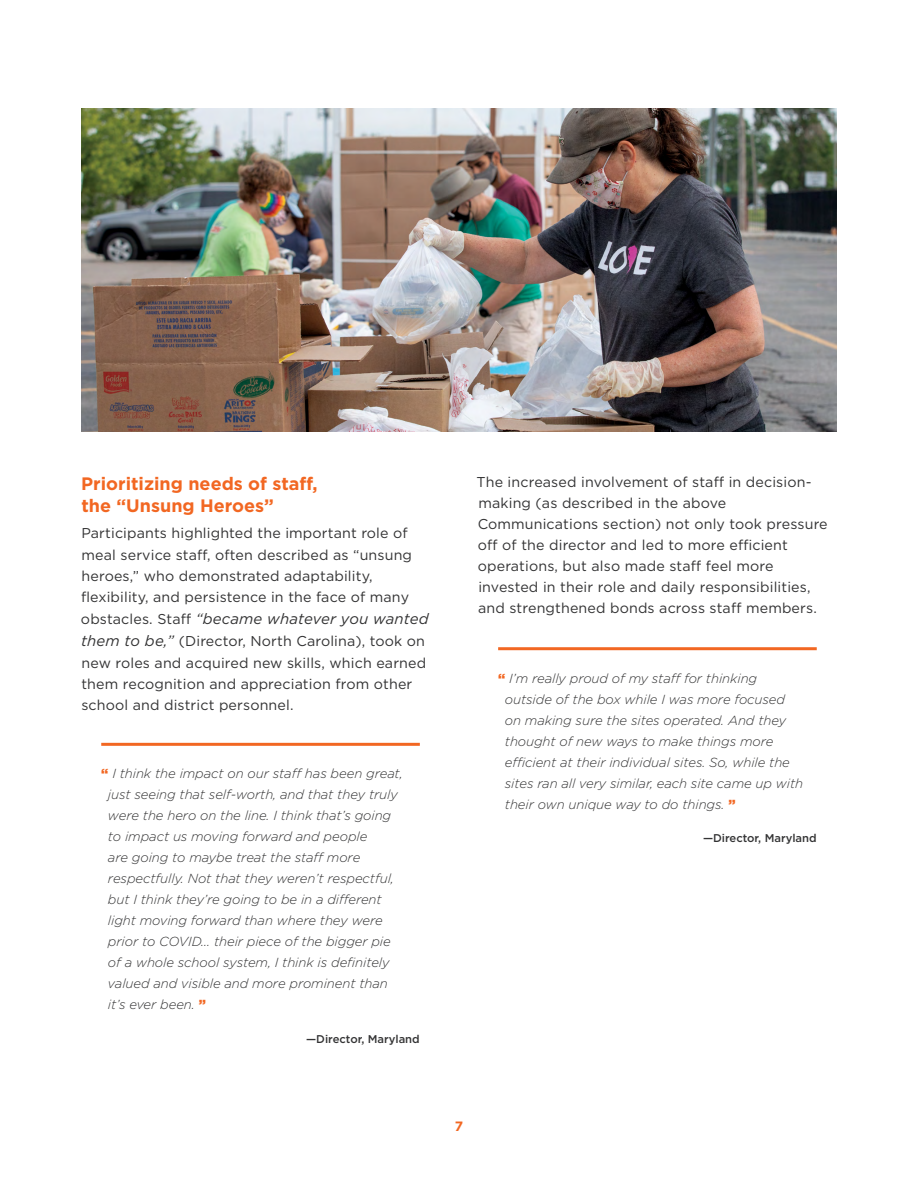
<style>
.page{position:relative;width:918px;height:1188px;background:#fff}
.page>*{position:absolute;margin:0;border:0;box-sizing:border-box;transform-origin:0 0}
.t1{font:700 18px/22.5px "Gotham";color:#f26722}
.t2{font:italic 15px "Gotham";letter-spacing:.01em;color:#333334}
.t3{font:14.25px/21px "Gotham";letter-spacing:.01em;color:#333334}
.t4{font:700 13.5px "Gotham";color:#f26722}
.t5{font:italic 300 13.2px/21px "Gotham";letter-spacing:-.005em;color:#333334}
.t6{font:500 11.25px "Gotham";color:#333334}
.s1{font-style:normal;font-size:14.25px}
.s2{font-style:italic;font-size:15px}
.s3{font-weight:900;font-style:normal;color:#f26722}
</style>
<div class="page">
<hr style="left:101px;top:743px;width:319px;height:3px;background:#f26722">
<hr style="left:498px;top:647px;width:319px;height:3px;background:#f26722">
<img style="left:81px;top:108px;width:756px;height:324px">
<h1 class="t1" style="left:81px;top:472px;width:238px">Prioritizing needs of staff, the “Unsung Heroes”</h1>
<p class="t3" style="left:81px;top:523px;width:332px">Participants highlighted the important role of meal service staff, often described as “unsung heroes,” who demonstrated adaptability, flexibility, and persistence in the face of many</p>
<p class="t2" style="left:81px;top:609px;width:349px"><span class="s1">obstacles. Staff</span> “became whatever you wanted</p>
<p class="t3" style="left:81px;top:631px;width:347px"><span class="s2">them to be,”</span> (Director, North Carolina), took on new roles and acquired new skills, which earned them recognition and appreciation from other school and district personnel.</p>
<p class="t5" style="left:108px;top:763px;width:296px;text-indent:-7px"><span class="s3">“</span> I think the impact on our staff has been great, just seeing that self-worth, and that they truly were the hero on the line. I think that’s going to impact us moving forward and people<br>are going to maybe treat the staff more respectfully. Not that they weren’t respectful, but I think they’re going to be in a different light moving forward than where they were prior to COVID... their piece of the bigger pie of a whole school system, I think is definitely valued and visible and more prominent than it’s ever been. <span class="s3">”</span></p>
<p class="t6" style="left:306px;top:1031px;width:115px">—Director, Maryland</p>
<p class="t3" style="left:477px;top:471px;width:353px">The increased involvement of staff in decision&shy;making (as described in the above Communications section) not only took pressure off of the director and led to more efficient operations, but also made staff feel more invested in their role and daily responsibilities, and strengthened bonds across staff members.</p>
<p class="t5" style="left:505px;top:667px;width:300px;text-indent:-7px"><span class="s3">“</span> I’m really proud of my staff for thinking outside of the box while I was more focused on making sure the sites operated. And they thought of new ways to make things more efficient at their individual sites. So, while the sites ran all very similar, each site came up with their own unique way to do things. <span class="s3">”</span></p>
<p class="t6" style="left:703px;top:831px;width:115px">—Director, Maryland</p>
<p class="t4" style="left:455px;top:1118px;width:10px">7</p>
</div>
